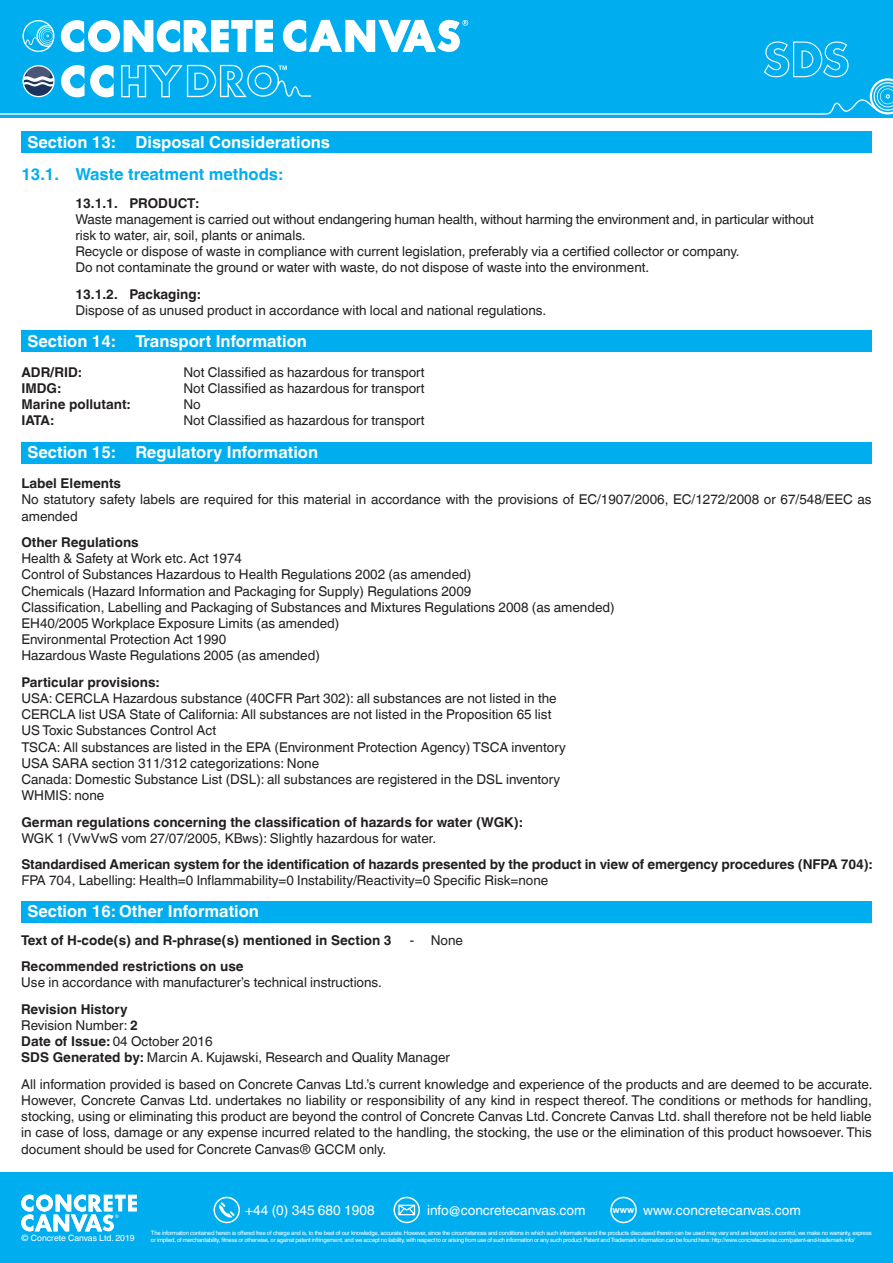
<style>
.page{position:relative;width:893px;height:1263px;background:#fff}
.page>*{position:absolute;margin:0;border:0;box-sizing:border-box;transform-origin:0 0}
.t1{font:700 16.5px "Helvetica World";color:#fff}
.t2{font:700 16.5px "Helvetica World";color:#00aeef}
.t3{font:13.65px "Helvetica World";color:#fff}
.t4{font:13.5px/16.2px "Helvetica World";color:#231f20}
.t5{font:700 13.5px "Helvetica World";color:#231f20}
.t6{font:8.7px "Helvetica World";color:#fff}
.t7{font:6px/6.9px "Helvetica World";letter-spacing:-.04em;color:#fff}
.s1{font-weight:700}
.s2{font-family:"Arial";font-weight:700;font-size:9.3px}
</style>
<div class="page">
<div style="left:0;top:0;width:893px;height:117px;background:#00aeef"></div>
<div style="left:0;top:1173px;width:893px;height:90px;background:#00aeef"></div>
<div style="left:213px;top:1197px;width:27px;height:26px;border:2px solid #fff;border-radius:50%"></div>
<svg style="left:217px;top:1202px;width:18px;height:18px"></svg>
<div style="left:610px;top:1197px;width:27px;height:26px;border:2px solid #fff;border-radius:50%"></div>
<div style="left:393px;top:1197px;width:27px;height:26px;border:2px solid #fff;border-radius:50%"></div>
<svg style="left:397px;top:1203px;width:19px;height:13px"></svg>
<svg style="left:21px;top:1194px;width:116px;height:37px"></svg>
<div style="left:21px;top:442px;width:851px;height:21px;background:#00aeef"></div>
<div style="left:21px;top:901px;width:851px;height:21px;background:#00aeef"></div>
<svg style="left:0;top:20px;width:893px;height:95px"></svg>
<div style="left:21px;top:331px;width:851px;height:21px;background:#00aeef"></div>
<div style="left:21px;top:132px;width:851px;height:21px;background:#00aeef"></div>
<p class="t1" style="left:27px;top:133px;width:304px">Section 13: Disposal Considerations</p>
<p class="t2" style="left:21px;top:165px;width:263px">13.1. Waste treatment methods:</p>
<p class="t5" style="left:75px;top:195px;width:125px">13.1.1. PRODUCT:</p>
<p class="t4" style="left:75px;top:211px;width:740px">Waste management is carried out without endangering human health, without harming the environment and, in particular without risk to water, air, soil, plants or animals.</p>
<p class="t4" style="left:75px;top:243px;width:666px">Recycle or dispose of waste in compliance with current legislation, preferably via a certified collector or company.</p>
<p class="t4" style="left:75px;top:260px;width:575px">Do not contaminate the ground or water with waste, do not dispose of waste into the environment.</p>
<p class="t5" style="left:75px;top:286px;width:127px">13.1.2. Packaging:</p>
<p class="t4" style="left:75px;top:302px;width:472px">Dispose of as unused product in accordance with local and national regulations.</p>
<p class="t1" style="left:27px;top:331px;width:281px">Section 14: Transport Information</p>
<p class="t5" style="left:21px;top:364px;width:62px">ADR/RID:</p>
<p class="t4" style="left:183px;top:364px;width:243px">Not Classified as hazardous for transport</p>
<p class="t5" style="left:21px;top:380px;width:41px">IMDG:</p>
<p class="t4" style="left:183px;top:380px;width:243px">Not Classified as hazardous for transport</p>
<p class="t5" style="left:21px;top:397px;width:110px">Marine pollutant:</p>
<p class="t4" style="left:183px;top:396px;width:19px">No</p>
<p class="t5" style="left:21px;top:413px;width:34px">IATA:</p>
<p class="t4" style="left:183px;top:413px;width:243px">Not Classified as hazardous for transport</p>
<p class="t1" style="left:27px;top:443px;width:292px">Section 15: Regulatory Information</p>
<p class="t5" style="left:21px;top:475px;width:101px">Label Elements</p>
<p class="t4" style="left:21px;top:491px;width:852px">No statutory safety labels are required for this material in accordance with the provisions of EC/1907/2006, EC/1272/2008 or 67/548/EEC as amended</p>
<p class="t5" style="left:21px;top:534px;width:119px">Other Regulations</p>
<p class="t4" style="left:21px;top:550px;width:222px">Health &amp; Safety at Work etc. Act 1974</p>
<p class="t4" style="left:21px;top:566px;width:451px">Control of Substances Hazardous to Health Regulations 2002 (as amended)</p>
<p class="t4" style="left:21px;top:583px;width:452px">Chemicals (Hazard Information and Packaging for Supply) Regulations 2009</p>
<p class="t4" style="left:21px;top:599px;width:595px">Classification, Labelling and Packaging of Substances and Mixtures Regulations 2008 (as amended)</p>
<p class="t4" style="left:21px;top:615px;width:319px">EH40/2005 Workplace Exposure Limits (as amended)</p>
<p class="t4" style="left:21px;top:631px;width:206px">Environmental Protection Act 1990</p>
<p class="t4" style="left:21px;top:647px;width:300px">Hazardous Waste Regulations 2005 (as amended)</p>
<p class="t5" style="left:21px;top:674px;width:139px">Particular provisions:</p>
<p class="t4" style="left:21px;top:690px;width:537px">USA: CERCLA Hazardous substance (40CFR Part 302): all substances are not listed in the</p>
<p class="t4" style="left:21px;top:706px;width:531px">CERCLA list USA State of California: All substances are not listed in the Proposition 65 list</p>
<p class="t4" style="left:21px;top:722px;width:196px">US Toxic Substances Control Act</p>
<p class="t4" style="left:21px;top:739px;width:546px">TSCA: All substances are listed in the EPA (Environment Protection Agency) TSCA inventory</p>
<p class="t4" style="left:21px;top:755px;width:299px">USA SARA section 311/312 categorizations: None</p>
<p class="t4" style="left:21px;top:771px;width:540px">Canada: Domestic Substance List (DSL): all substances are registered in the DSL inventory</p>
<p class="t4" style="left:21px;top:787px;width:84px">WHMIS: none</p>
<p class="t5" style="left:21px;top:814px;width:503px">German regulations concerning the classification of hazards for water (WGK):</p>
<p class="t4" style="left:21px;top:830px;width:416px">WGK 1 (VwVwS vom 27/07/2005, KBws): Slightly hazardous for water.</p>
<p class="t5" style="left:21px;top:856px;width:852px">Standardised American system for the identification of hazards presented by the product in view of emergency procedures (NFPA 704):</p>
<p class="t4" style="left:21px;top:872px;width:529px">FPA 704, Labelling: Health=0 Inflammability=0 Instability/Reactivity=0 Specific Risk=none</p>
<p class="t1" style="left:27px;top:902px;width:233px">Section 16: Other Information</p>
<p class="t5" style="left:21px;top:932px;width:372px">Text of H-code(s) and R-phrase(s) mentioned in Section 3</p>
<p class="t4" style="left:410px;top:932px;width:55px">- None</p>
<p class="t5" style="left:21px;top:959px;width:224px">Recommended restrictions on use</p>
<p class="t4" style="left:21px;top:975px;width:362px">Use in accordance with manufacturer’s technical instructions.</p>
<p class="t5" style="left:21px;top:1001px;width:108px">Revision History</p>
<p class="t4" style="left:21px;top:1017px;width:118px">Revision Number: <span class="s1">2</span></p>
<p class="t4" style="left:21px;top:1033px;width:193px"><span class="s1">Date of Issue:</span> 04 October 2016</p>
<p class="t4" style="left:21px;top:1050px;width:430px"><span class="s1">SDS Generated by:</span> Marcin A. Kujawski, Research and Quality Manager</p>
<p class="t4" style="left:21px;top:1076px;width:853px;text-align:justify">All information provided is based on Concrete Canvas Ltd.’s current knowledge and experience of the products and are deemed to be accurate.<br>However, Concrete Canvas Ltd. undertakes no liability or responsibility of any kind in respect thereof. The conditions or methods for handling, stocking, using or eliminating this product are beyond the control of Concrete Canvas Ltd. Concrete Canvas Ltd. shall therefore not be held liable in case of loss, damage or any expense incurred related to the handling, the stocking, the use or the elimination of this product howsoever. This document should be used for Concrete Canvas® GCCM only.</p>
<p class="t3" style="left:245px;top:1202px;width:131px">+44 (0) 345 680 1908</p>
<p class="t3" style="left:427px;top:1202px;width:160px">info@concretecanvas.com</p>
<p class="t3" style="left:613px;top:1202px;width:190px"><span class="s2">www</span> www.concretecanvas.com</p>
<p class="t6" style="left:21px;top:1233px;width:115px">© Concrete Canvas Ltd. 2019</p>
<p class="t7" style="left:151px;top:1229px;width:722px">The information contained herein is offered free of charge and is, to the best of our knowledge, accurate. However, since the circumstances and conditions in which such information and the products discussed therein can be used may vary and are beyond our control, we make no warranty, express or implied, of merchantability, fitness or otherwise, or against patent infringement, and we accept no liability, with respect to or arising from use of such information or any such product. Patent and Trademark information can be found here: http://www.concretecanvas.com/patent-and-trademark-info/</p>
</div>
